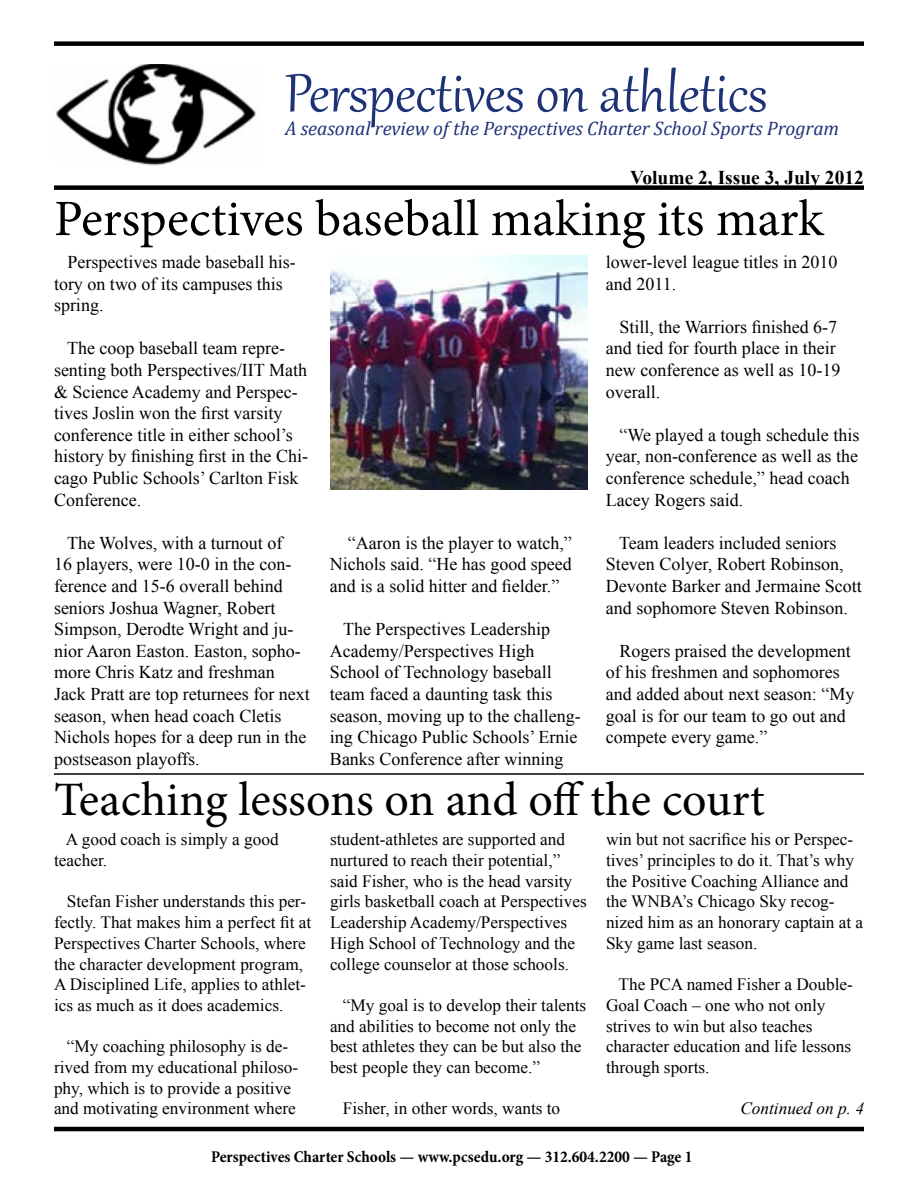
<style>
.page{position:relative;width:918px;height:1188px;background:#fff}
.page>*{position:absolute;margin:0;border:0;box-sizing:border-box;transform-origin:0 0}
.t1{font:66px "Gabriola";color:#1d3277}
.t2{font:51px "Minion Pro";color:#000}
.t3{font:48px "Minion Pro";letter-spacing:-.005em;color:#000}
.t4{font:italic 19.5px "Cambria";color:#1d3277}
.t5{font:700 19.5px "Times New Roman";color:#000}
.t6{font:18px/21.6px "Times New Roman";color:#000}
.t7{font:17.25px/20.7px "Times New Roman";color:#000}
.t8{font:italic 17.25px "Times New Roman";color:#000}
.t9{font:700 condensed 16.5px "Minion Pro";color:#000}
</style>
<div class="page">
<img style="left:56px;top:64px;width:200px;height:101px">
<div style="left:54px;top:185px;width:810px;height:5px;background:#000"></div>
<div style="left:54px;top:41px;width:810px;height:5px;background:#000"></div>
<hr style="left:54px;top:1127px;width:810px;height:4px;background:#000">
<img style="left:330px;top:256px;width:258px;height:234px">
<hr style="left:54px;top:773px;width:810px;height:2px;background:#000">
<h1 class="t1" style="left:285px;top:50px;width:484px">Perspectives on athletics</h1>
<p class="t4" style="left:285px;top:114px;width:556px">A seasonal review of the Perspectives Charter School Sports Program</p>
<p class="t5" style="left:630px;top:164px;width:235px">Volume 2, Issue 3, July 2012</p>
<h2 class="t2" style="left:54px;top:185px;width:771px">Perspectives baseball making its mark</h2>
<p class="t6" style="left:54px;top:251px;width:243px;text-indent:14px">Perspectives made baseball his&shy;tory on two of its campuses this spring.</p>
<p class="t6" style="left:54px;top:337px;width:256px;text-indent:13px">The coop baseball team repre&shy;senting both Perspectives/IIT Math &amp; Science Academy and Perspec&shy;tives Joslin won the first varsity conference title in either school’s history by finishing first in the Chi&shy;cago Public Schools’ Carlton Fisk<br>Conference.</p>
<p class="t6" style="left:54px;top:532px;width:257px;text-indent:13px">The Wolves, with a turnout of<br>16 players, were 10-0 in the con&shy;ference and 15-6 overall behind seniors Joshua Wagner, Robert<br>Simpson, Derodte Wright and ju&shy;nior Aaron Easton. Easton, sopho&shy;more Chris Katz and freshman<br>Jack Pratt are top returnees for next season, when head coach Cletis<br>Nichols hopes for a deep run in the postseason playoffs.</p>
<p class="t6" style="left:330px;top:532px;width:243px;text-align:justify;text-indent:18px">“Aaron is the player to watch,” Nichols said. “He has good speed and is a solid hitter and fielder.”</p>
<p class="t6" style="left:606px;top:251px;width:233px">lower-level league titles in 2010 and 2011.</p>
<p class="t6" style="left:606px;top:316px;width:236px;text-indent:14px">Still, the Warriors finished 6-7 and tied for fourth place in their new conference as well as 10-19 overall.</p>
<p class="t6" style="left:606px;top:424px;width:255px;text-indent:14px">“We played a tough schedule this year, non-conference as well as the conference schedule,” head coach<br>Lacey Rogers said.</p>
<p class="t6" style="left:606px;top:532px;width:257px;text-indent:13px">Team leaders included seniors<br>Steven Colyer, Robert Robinson,<br>Devonte Barker and Jermaine Scott and sophomore Steven Robinson.</p>
<p class="t6" style="left:606px;top:640px;width:250px;text-indent:14px">Rogers praised the development of his freshmen and sophomores and added about next season: “My goal is for our team to go out and compete every game.”</p>
<h3 class="t3" style="left:54px;top:768px;width:712px">Teaching lessons on and off the court</h3>
<p class="t7" style="left:54px;top:829px;width:226px;text-indent:12px">A good coach is simply a good teacher.</p>
<p class="t7" style="left:54px;top:891px;width:259px;text-indent:13px">Stefan Fisher understands this per&shy;fectly. That makes him a perfect fit at Perspectives Charter Schools, where the character development program, A Disciplined Life, applies to athlet&shy;ics as much as it does academics.</p>
<p class="t7" style="left:54px;top:1036px;width:246px;text-align:center">“My coaching philosophy is de&shy;rived from my educational philoso&shy;phy, which is to provide a positive and motivating environment where</p>
<p class="t6" style="left:330px;top:618px;width:252px;text-indent:13px">The Perspectives Leadership<br>Academy/Perspectives High<br>School of Technology baseball team faced a daunting task this season, moving up to the challeng&shy;ing Chicago Public Schools’ Ernie<br>Banks Conference after winning</p>
<p class="t7" style="left:606px;top:829px;width:259px">win but not sacrifice his or Perspec&shy;tives’ principles to do it. That’s why the Positive Coaching Alliance and the WNBA’s Chicago Sky recog&shy;nized him as an honorary captain at a<br>Sky game last season.</p>
<p class="t7" style="left:606px;top:974px;width:248px;text-indent:13px">The PCA named Fisher a Double-<br>Goal Coach – one who not only strives to win but also teaches character education and life lessons through sports.</p>
<p class="t8" style="left:740px;top:1097px;width:125px">Continued on p. 4</p>
<p class="t7" style="left:330px;top:829px;width:258px">student-athletes are supported and nurtured to reach their potential,” said Fisher, who is the head varsity girls basketball coach at Perspectives Leadership Academy/Perspectives High School of Technology and the college counselor at those schools.</p>
<p class="t7" style="left:330px;top:995px;width:258px;text-indent:13px">“My goal is to develop their talents and abilities to become not only the best athletes they can be but also the best people they can become.”</p>
<p class="t7" style="left:343px;top:1098px;width:219px">Fisher, in other words, wants to</p>
<p class="t9" style="left:211px;top:1146px;width:483px">Perspectives Charter Schools — www.pcsedu.org — 312.604.2200 — Page 1</p>
</div>
